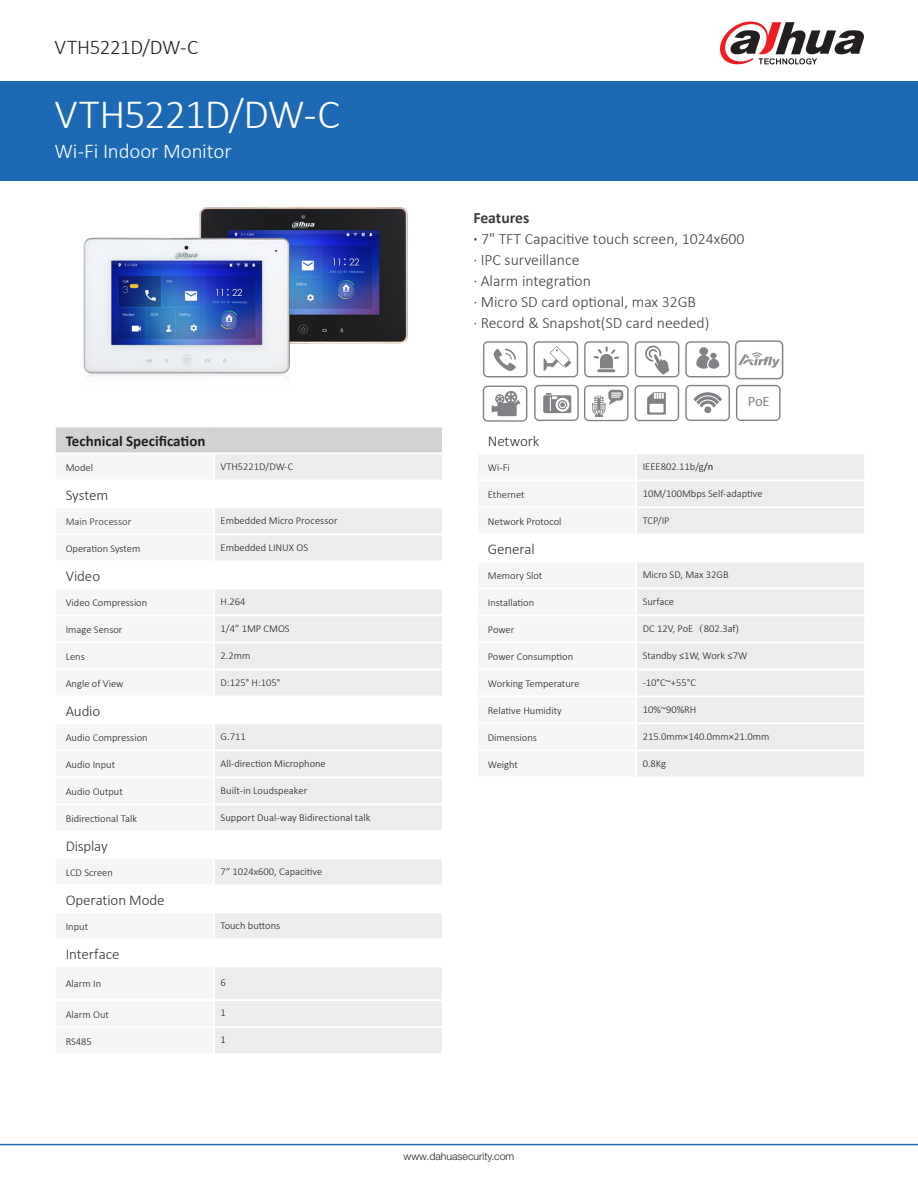
<style>
.page{position:relative;width:918px;height:1188px;background:#fff}
.page>*{position:absolute;margin:0;border:0;box-sizing:border-box;transform-origin:0 0}
.t1{font:300 42px "Calibri";letter-spacing:-.025em;color:#fff}
.t2{font:300 21px "Calibri";letter-spacing:-.005em;color:#fff}
.t3{font:300 21px "Calibri";letter-spacing:-.02em;color:#231f20}
.t4{font:300 15.75px "Calibri";color:#3e3e3f}
.t5{font:700 15.75px "Calibri";color:#3e3e3f}
.t6{font:300 15px "Calibri";letter-spacing:-.01em;color:#312f30}
.t7{font:700 15px "Calibri";color:#231f20}
.t8{font:14.55px "Calibri";color:#808285}
.t9{font:300 10.5px "Calibri";color:#231f20}
.t10{font:300 10.5px "Helvetica Neue LT Std";color:#231f20}
.t11{font:300 10.5px "Calibri";letter-spacing:.005em;color:#312f30}
.s1{font-weight:700}
.s2{font-weight:400}
.s3{font-family:"Adobe Song Std"}
</style>
<div class="page">
<div style="left:0;top:81px;width:918px;height:100px;background:#1e69b4"></div>
<hr style="left:0;top:1144px;width:918px;height:1px;background:#1e69b4">
<svg style="left:720px;top:22px;width:144px;height:42px"></svg>
<div style="left:55px;top:426px;width:388px;height:27px;background:#d1d2d4"></div>
<svg style="left:215px;top:454px;width:227px;height:241px"></svg>
<div style="left:55px;top:615px;width:159px;height:27px;background:#f5f5f6"></div>
<svg style="left:215px;top:724px;width:227px;height:329px;fill:#ececee"></svg>
<hr style="left:54px;top:425px;width:160px;height:2px;background:#fff">
<hr style="left:214px;top:425px;width:230px;height:2px;background:#fff">
<hr style="left:214px;top:533px;width:230px;height:2px;background:#fff">
<hr style="left:214px;top:749px;width:230px;height:2px;background:#fff">
<hr style="left:214px;top:776px;width:230px;height:2px;background:#fff">
<hr style="left:214px;top:999px;width:230px;height:2px;background:#fff">
<hr style="left:214px;top:1026px;width:230px;height:2px;background:#fff">
<hr style="left:214px;top:560px;width:230px;height:2px;background:#fff">
<hr style="left:214px;top:587px;width:230px;height:2px;background:#fff">
<hr style="left:214px;top:857px;width:230px;height:2px;background:#fff">
<hr style="left:214px;top:884px;width:230px;height:2px;background:#fff">
<hr style="left:214px;top:911px;width:230px;height:2px;background:#fff">
<hr style="left:214px;top:938px;width:230px;height:2px;background:#fff">
<hr style="left:214px;top:965px;width:230px;height:2px;background:#fff">
<hr style="left:214px;top:479px;width:230px;height:2px;background:#fff">
<hr style="left:214px;top:506px;width:230px;height:2px;background:#fff">
<hr style="left:214px;top:803px;width:230px;height:2px;background:#fff">
<hr style="left:214px;top:830px;width:230px;height:2px;background:#fff">
<hr style="left:214px;top:614px;width:230px;height:2px;background:#fff">
<hr style="left:214px;top:641px;width:230px;height:2px;background:#fff">
<hr style="left:214px;top:668px;width:230px;height:2px;background:#fff">
<hr style="left:54px;top:614px;width:160px;height:2px;background:#fff">
<hr style="left:54px;top:616px;width:2px;height:25px;background:#fff">
<hr style="left:213px;top:616px;width:2px;height:25px;background:#fff">
<hr style="left:54px;top:641px;width:160px;height:2px;background:#fff">
<hr style="left:54px;top:427px;width:2px;height:25px;background:#fff">
<hr style="left:442px;top:427px;width:2px;height:25px;background:#fff">
<hr style="left:54px;top:452px;width:160px;height:2px;background:#fff">
<hr style="left:214px;top:452px;width:230px;height:2px;background:#fff">
<svg style="left:637px;top:454px;width:227px;height:322px;background:#ededef"></svg>
<hr style="left:636px;top:749px;width:230px;height:2px;background:#fff">
<hr style="left:636px;top:587px;width:230px;height:2px;background:#fff">
<hr style="left:636px;top:614px;width:230px;height:2px;background:#fff">
<hr style="left:636px;top:641px;width:230px;height:2px;background:#fff">
<hr style="left:636px;top:668px;width:230px;height:2px;background:#fff">
<hr style="left:636px;top:695px;width:230px;height:2px;background:#fff">
<hr style="left:636px;top:722px;width:230px;height:2px;background:#fff">
<hr style="left:636px;top:479px;width:230px;height:2px;background:#fff">
<hr style="left:636px;top:506px;width:230px;height:2px;background:#fff">
<hr style="left:636px;top:533px;width:230px;height:2px;background:#fff">
<hr style="left:636px;top:560px;width:230px;height:2px;background:#fff">
<svg style="left:685px;top:341px;width:45px;height:36px"></svg>
<svg style="left:584px;top:341px;width:45px;height:36px"></svg>
<hr style="left:597px;top:369px;width:18px;height:3px;background:#808285;border-radius:2px">
<svg style="left:483px;top:341px;width:45px;height:36px"></svg>
<svg style="left:635px;top:341px;width:44px;height:36px"></svg>
<svg style="left:534px;top:341px;width:44px;height:36px"></svg>
<svg style="left:635px;top:385px;width:44px;height:36px"></svg>
<svg style="left:483px;top:386px;width:44px;height:36px"></svg>
<svg style="left:534px;top:385px;width:95px;height:36px"></svg>
<svg style="left:685px;top:385px;width:45px;height:36px"></svg>
<div style="left:704px;top:406px;width:7px;height:7px;background:#808285;border-radius:50%"></div>
<svg style="left:736px;top:385px;width:45px;height:36px"></svg>
<img style="left:83px;top:206px;width:325px;height:173px">
<img style="left:734px;top:340px;width:49px;height:40px">
<p class="t3" style="left:55px;top:34px;width:145px">VTH5221D/DW-C</p>
<p class="t1" style="left:55px;top:88px;width:287px">VTH5221D/DW-C</p>
<p class="t2" style="left:55px;top:138px;width:179px">Wi-Fi Indoor Monitor</p>
<p class="t7" style="left:66px;top:431px;width:141px">Technical Specification</p>
<p class="t9" style="left:66px;top:461px;width:29px">Model</p>
<p class="t9" style="left:221px;top:460px;width:74px">VTH5221D/DW-C</p>
<p class="t6" style="left:66px;top:485px;width:44px">System</p>
<p class="t11" style="left:66px;top:515px;width:67px">Main Processor</p>
<p class="t9" style="left:221px;top:514px;width:119px">Embedded Micro Processor</p>
<p class="t9" style="left:66px;top:542px;width:76px">Operation System</p>
<p class="t9" style="left:221px;top:541px;width:89px">Embedded LINUX OS</p>
<p class="t6" style="left:66px;top:566px;width:36px">Video</p>
<p class="t9" style="left:66px;top:596px;width:83px">Video Compression</p>
<p class="t9" style="left:221px;top:595px;width:27px">H.264</p>
<p class="t9" style="left:66px;top:623px;width:58px">Image Sensor</p>
<p class="t9" style="left:221px;top:622px;width:71px">1/4” 1MP CMOS</p>
<p class="t9" style="left:66px;top:650px;width:21px">Lens</p>
<p class="t9" style="left:221px;top:649px;width:31px">2.2mm</p>
<p class="t9" style="left:66px;top:677px;width:59px">Angle of View</p>
<p class="t9" style="left:221px;top:676px;width:61px">D:125° H:105°</p>
<p class="t6" style="left:66px;top:701px;width:36px">Audio</p>
<p class="t9" style="left:66px;top:731px;width:83px">Audio Compression</p>
<p class="t9" style="left:221px;top:730px;width:27px">G.711</p>
<p class="t9" style="left:66px;top:758px;width:51px">Audio Input</p>
<p class="t9" style="left:221px;top:757px;width:107px">All-direction Microphone</p>
<p class="t9" style="left:66px;top:785px;width:59px">Audio Output</p>
<p class="t9" style="left:221px;top:784px;width:88px">Built-in Loudspeaker</p>
<p class="t9" style="left:66px;top:812px;width:73px">Bidirectional Talk</p>
<p class="t9" style="left:221px;top:811px;width:151px">Support Dual-way Bidirectional talk</p>
<p class="t6" style="left:66px;top:836px;width:44px">Display</p>
<p class="t9" style="left:66px;top:866px;width:49px">LCD Screen</p>
<p class="t9" style="left:221px;top:865px;width:103px">7“ 1024x600, Capacitive</p>
<p class="t6" style="left:66px;top:890px;width:100px">Operation Mode</p>
<p class="t9" style="left:66px;top:920px;width:24px">Input</p>
<p class="t9" style="left:221px;top:919px;width:61px">Touch buttons</p>
<p class="t6" style="left:66px;top:944px;width:55px">Interface</p>
<p class="t9" style="left:66px;top:977px;width:37px">Alarm In</p>
<p class="t9" style="left:221px;top:976px;width:7px">6</p>
<p class="t9" style="left:66px;top:1008px;width:45px">Alarm Out</p>
<p class="t9" style="left:221px;top:1006px;width:7px">1</p>
<p class="t9" style="left:66px;top:1035px;width:28px">RS485</p>
<p class="t9" style="left:221px;top:1033px;width:7px">1</p>
<p class="t5" style="left:473px;top:207px;width:58px">Features</p>
<p class="t4" style="left:473px;top:229px;width:273px"><span class="s1">·</span> 7" TFT Capacitive touch screen, 1024x600</p>
<p class="t4" style="left:473px;top:250px;width:108px">· IPC surveillance</p>
<p class="t4" style="left:473px;top:271px;width:119px">· Alarm integration</p>
<p class="t4" style="left:473px;top:292px;width:224px">· Micro SD card optional, max 32GB</p>
<p class="t4" style="left:473px;top:313px;width:238px">· Record &amp; Snapshot(SD card needed)</p>
<p class="t8" style="left:748px;top:392px;width:24px">PoE</p>
<p class="t6" style="left:488px;top:431px;width:53px">Network</p>
<p class="t9" style="left:488px;top:461px;width:23px">Wi-Fi</p>
<p class="t9" style="left:643px;top:460px;width:72px">IEEE802.11b/g<span class="s2">/n</span></p>
<p class="t9" style="left:488px;top:488px;width:38px">Ethernet</p>
<p class="t9" style="left:643px;top:487px;width:121px">10M/100Mbps Self-adaptive</p>
<p class="t9" style="left:488px;top:515px;width:75px">Network Protocol</p>
<p class="t9" style="left:643px;top:514px;width:28px">TCP/IP</p>
<p class="t6" style="left:488px;top:539px;width:48px">General</p>
<p class="t9" style="left:488px;top:569px;width:56px">Memory Slot</p>
<p class="t9" style="left:643px;top:568px;width:87px">Micro SD, Max 32GB</p>
<p class="t9" style="left:488px;top:596px;width:48px">Installation</p>
<p class="t9" style="left:643px;top:595px;width:33px">Surface</p>
<p class="t9" style="left:488px;top:623px;width:28px">Power</p>
<p class="t9" style="left:643px;top:622px;width:98px">DC 12V, PoE<span class="s3">（</span>802.3af)</p>
<p class="t9" style="left:488px;top:650px;width:87px">Power Consumption</p>
<p class="t9" style="left:643px;top:649px;width:106px">Standby ≤1W, Work ≤7W</p>
<p class="t9" style="left:488px;top:677px;width:93px">Working Temperature</p>
<p class="t9" style="left:643px;top:676px;width:55px">﹣10°C~+55°C</p>
<p class="t9" style="left:488px;top:704px;width:75px">Relative Humidity</p>
<p class="t9" style="left:643px;top:703px;width:55px">10%~90%RH</p>
<p class="t9" style="left:488px;top:731px;width:51px">Dimensions</p>
<p class="t9" style="left:643px;top:730px;width:128px">215.0mm×140.0mm×21.0mm</p>
<p class="t9" style="left:488px;top:758px;width:32px">Weight</p>
<p class="t9" style="left:643px;top:757px;width:25px">0.8Kg</p>
<p class="t10" style="left:404px;top:1150px;width:112px">www.dahuasecurity.com</p>
</div>
